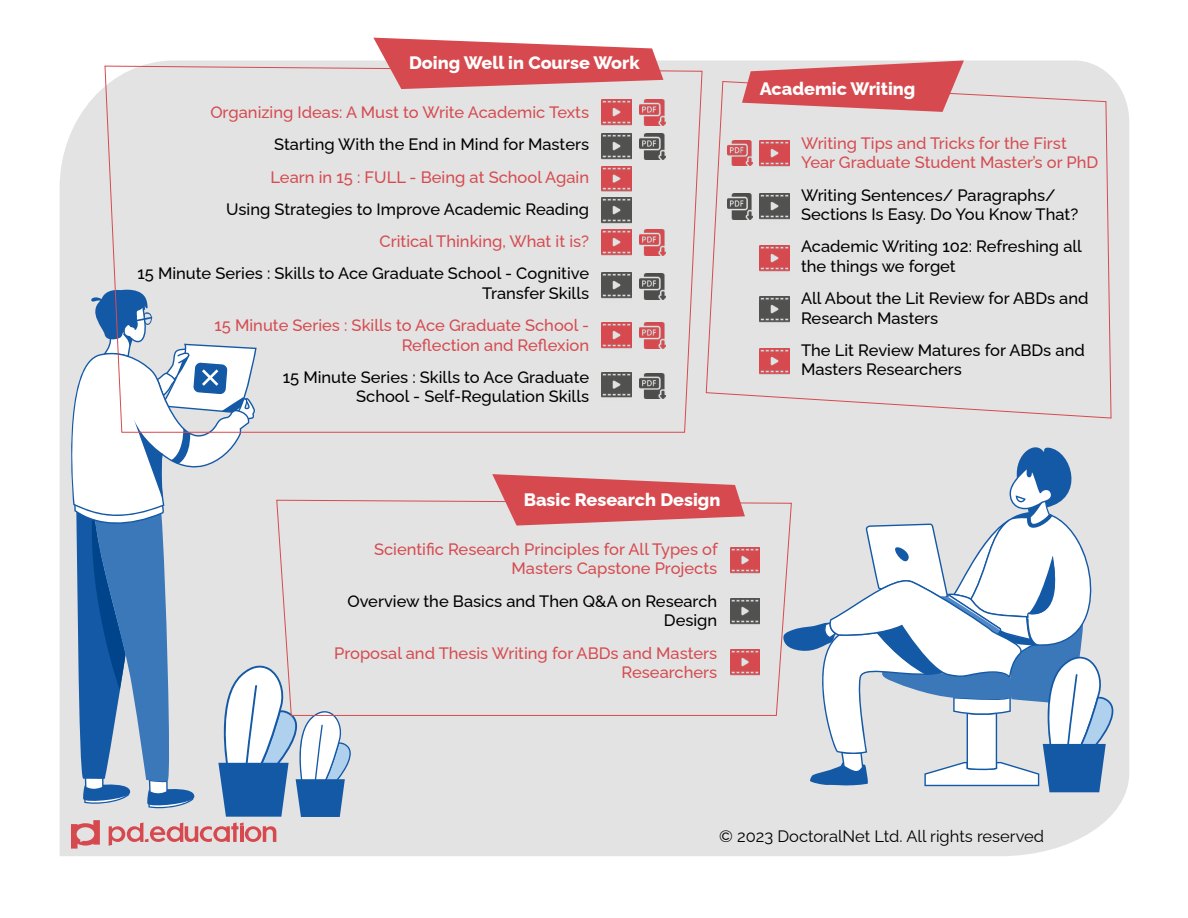
<style>
.page{position:relative;width:1188px;height:918px;background:#fff}
.page>*{position:absolute;margin:0;border:0;box-sizing:border-box;transform-origin:0 0}
.t1{font:800 18px "Raleway";color:#fff}
.t2{font:500 16.5px/19.5px "Raleway";color:#000}
.t3{font:500 16.5px/19.5px "Raleway";color:#d64b50;text-align:right}
.t4{font:16.5px "Raleway";color:#000}
</style>
<div class="page">
<div style="left:60px;top:60px;width:1069px;height:796px;background:#e3e3e3"></div>
<svg style="left:783px;top:439px;width:341px;height:353px"></svg>
<div style="left:104px;top:65px;width:599px;height:368px;background:#e3e3e3"></div>
<div style="left:359px;top:499px;width:433px;height:217px;background:#e3e3e3"></div>
<div style="left:705px;top:81px;width:407px;height:338px;background:#e3e3e3"></div>
<svg style="left:373px;top:38px;width:290px;height:51px;background:#dc7276"></svg>
<svg style="left:492px;top:474px;width:253px;height:52px;background:#d97175"></svg>
<svg style="left:742px;top:60px;width:222px;height:52px;background:#d97175"></svg>
<img style="left:727px;top:194px;width:26px;height:25px">
<svg style="left:60px;top:286px;width:299px;height:563px;background:#c0cbda"></svg>
<p class="t1" style="left:409px;top:49px;width:232px">Doing Well in Course Work</p>
<p class="t3" style="left:210px;top:101px;width:380px">Organizing Ideas: A Must to Write Academic Texts</p>
<p class="t2" style="left:274px;top:133px;width:316px">Starting With the End in Mind for Masters</p>
<p class="t3" style="left:270px;top:165px;width:320px">Learn in 15 : FULL - Being at School Again</p>
<p class="t2" style="left:226px;top:197px;width:364px">Using Strategies to Improve Academic Reading</p>
<p class="t3" style="left:380px;top:230px;width:211px">Critical Thinking, What it is?</p>
<p class="t2" style="left:137px;top:262px;width:453px;text-align:right">15 Minute Series : Skills to Ace Graduate School - Cognitive<br>Transfer Skills</p>
<p class="t3" style="left:214px;top:314px;width:376px">15 Minute Series : Skills to Ace Graduate School -<br>Reflection and Reflexion</p>
<p class="t2" style="left:283px;top:365px;width:308px;text-align:right">15 Minute Series : Skills to Ace Graduate<br>School - Self-Regulation Skills</p>
<p class="t1" style="left:524px;top:485px;width:198px">Basic Research Design</p>
<p class="t3" style="left:374px;top:538px;width:345px">Scientific Research Principles for All Types of<br>Masters Capstone Projects</p>
<p class="t2" style="left:347px;top:589px;width:371px;text-align:right">Overview the Basics and Then Q&amp;A on Research<br>Design</p>
<p class="t3" style="left:334px;top:641px;width:385px">Proposal and Thesis Writing for ABDs and Masters<br>Researchers</p>
<p class="t1" style="left:760px;top:74px;width:157px">Academic Writing</p>
<p class="t3" style="left:801px;top:131px;width:299px;text-align:left">Writing Tips and Tricks for the First<br>Year Graduate Student Master’s or PhD</p>
<p class="t2" style="left:801px;top:183px;width:279px">Writing Sentences/ Paragraphs/<br>Sections Is Easy. Do You Know That?</p>
<p class="t2" style="left:801px;top:235px;width:282px">Academic Writing 102: Refreshing all the things we forget</p>
<p class="t2" style="left:801px;top:287px;width:289px">All About the Lit Review for ABDs and<br>Research Masters</p>
<p class="t2" style="left:801px;top:339px;width:285px">The Lit Review Matures for ABDs and<br>Masters Researchers</p>
<p class="t4" style="left:719px;top:823px;width:327px">© 2023 DoctoralNet Ltd. All rights reserved</p>
</div>
